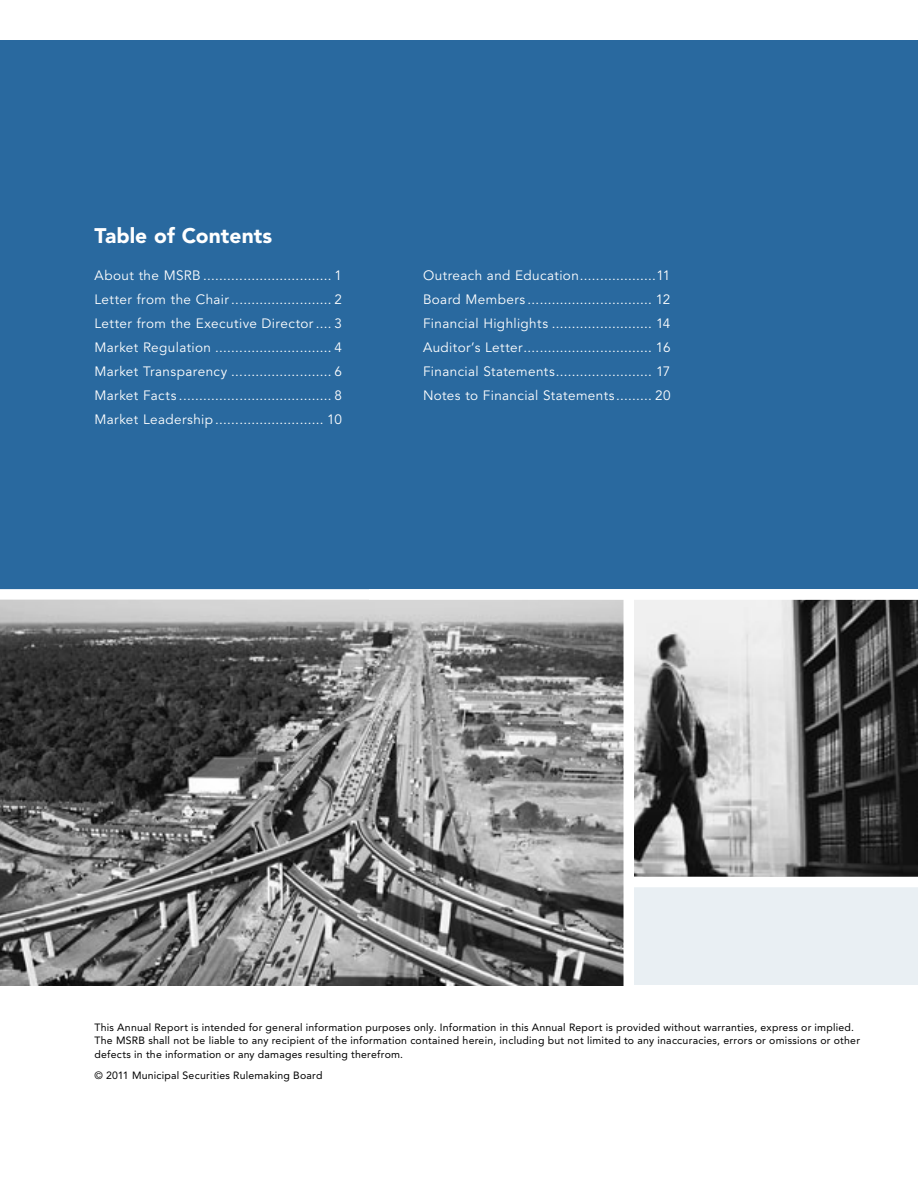
<style>
.page{position:relative;width:918px;height:1188px;background:#fff}
.page>*{position:absolute;margin:0;border:0;box-sizing:border-box;transform-origin:0 0}
.t1{font:900 21px "Avenir";letter-spacing:.005em;color:#fff}
.t2{font:13.5px/24px "Avenir";letter-spacing:.03em;color:#fff;text-align:justify}
.t3{font:10.5px/13.5px "Avenir";letter-spacing:.02em;color:#000}
</style>
<div class="page">
<div style="left:0;top:40px;width:918px;height:554px;background:#29699f"></div>
<div style="left:613px;top:882px;width:305px;height:102px;background:#e9eff3"></div>
<img style="left:0;top:600px;width:624px;height:385px">
<img style="left:634px;top:600px;width:284px;height:277px">
<div style="left:0;top:589px;width:918px;height:11px;background:#fff"></div>
<div style="left:624px;top:599px;width:10px;height:403px;background:#fff"></div>
<div style="left:629px;top:877px;width:289px;height:10px;background:#fff"></div>
<h1 class="t1" style="left:94px;top:223px;width:179px">Table of Contents</h1>
<p class="t2" style="left:94px;top:264px;width:249px">About the MSRB ................................ 1<br>Letter from the Chair ......................... 2<br>Letter from the Executive Director .... 3<br>Market Regulation ............................. 4<br>Market Transparency ......................... 6<br>Market Facts ...................................... 8<br>Market Leadership ........................... 10</p>
<p class="t2" style="left:423px;top:264px;width:249px">Outreach and Education...................11<br>Board Members ............................... 12<br>Financial Highlights ......................... 14<br>Auditor’s Letter................................ 16<br>Financial Statements........................ 17<br>Notes to Financial Statements......... 20</p>
<p class="t3" style="left:94px;top:1021px;width:767px">This Annual Report is intended for general information purposes only. Information in this Annual Report is provided without warranties, express or implied.<br>The MSRB shall not be liable to any recipient of the information contained herein, including but not limited to any inaccuracies, errors or omissions or other defects in the information or any damages resulting therefrom.</p>
<p class="t3" style="left:94px;top:1069px;width:230px">© 2011 Municipal Securities Rulemaking Board</p>
</div>
